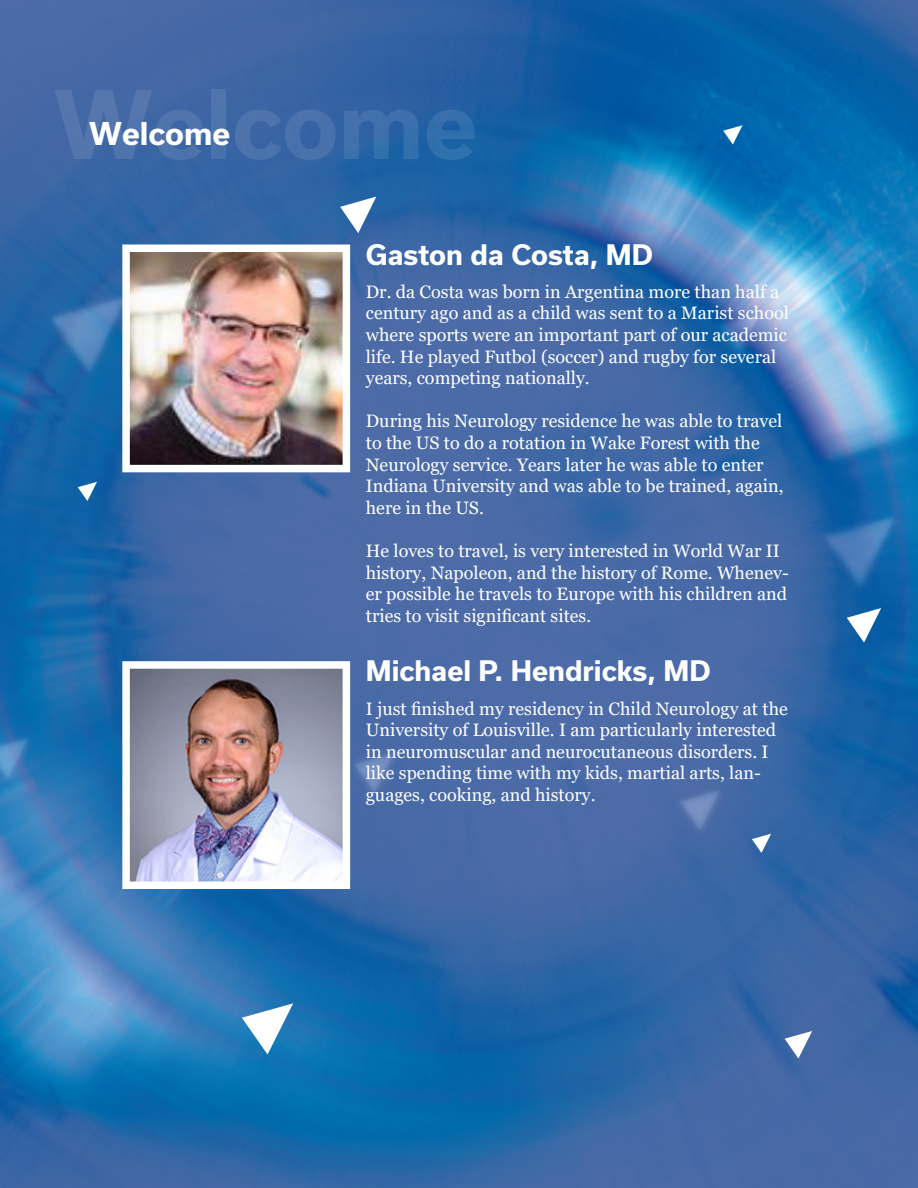
<style>
.page{position:relative;width:918px;height:1188px;background:#fff}
.page>*{position:absolute;margin:0;border:0;box-sizing:border-box;transform-origin:0 0}
.t1{font:700 90px "Usual";color:#fff}
.t2{font:700 30px "Usual";color:#fff}
.t3{font:700 27px "Usual";color:#fff}
.t4{font:18px/21.6px "Georgia";color:#fff}
</style>
<div class="page">
<img style="left:0;top:0;width:918px;height:1188px">
<img style="left:131px;top:254px;width:210px;height:209px">
<div style="left:122px;top:245px;width:228px;height:227px;border:8px solid #fff"></div>
<svg style="left:723px;top:125px;width:20px;height:20px"></svg>
<svg style="left:78px;top:482px;width:19px;height:19px"></svg>
<svg style="left:847px;top:608px;width:34px;height:35px"></svg>
<svg style="left:752px;top:834px;width:19px;height:19px"></svg>
<svg style="left:785px;top:1031px;width:27px;height:28px"></svg>
<svg style="left:242px;top:1003px;width:51px;height:52px"></svg>
<svg style="left:340px;top:197px;width:36px;height:36px"></svg>
<img style="left:131px;top:670px;width:210px;height:210px">
<div style="left:122px;top:661px;width:228px;height:228px;border:8px solid #fff"></div>
<h1 class="t1" style="left:54px;top:73px;width:425px">Welcome</h1>
<h2 class="t2" style="left:89px;top:116px;width:143px">Welcome</h2>
<h3 class="t3" style="left:366px;top:239px;width:289px">Gaston da Costa, MD</h3>
<p class="t4" style="left:366px;top:281px;width:425px">Dr. da Costa was born in Argentina more than half a century ago and as a child was sent to a Marist school where sports were an important part of our academic life. He played Futbol (soccer) and rugby for several years, competing nationally.</p>
<p class="t4" style="left:366px;top:411px;width:419px">During his Neurology residence he was able to travel to the US to do a rotation in Wake Forest with the Neurology service. Years later he was able to enter Indiana University and was able to be trained, again, here in the US.</p>
<p class="t4" style="left:366px;top:540px;width:424px">He loves to travel, is very interested in World War II history, Napoleon, and the history of Rome. Whenev&shy;er possible he travels to Europe with his children and tries to visit significant sites.</p>
<h3 class="t3" style="left:366px;top:656px;width:346px">Michael P. Hendricks, MD</h3>
<p class="t4" style="left:366px;top:698px;width:424px">I just finished my residency in Child Neurology at the University of Louisville. I am particularly interested in neuromuscular and neurocutaneous disorders. I like spending time with my kids, martial arts, lan&shy;guages, cooking, and history.</p>
</div>
